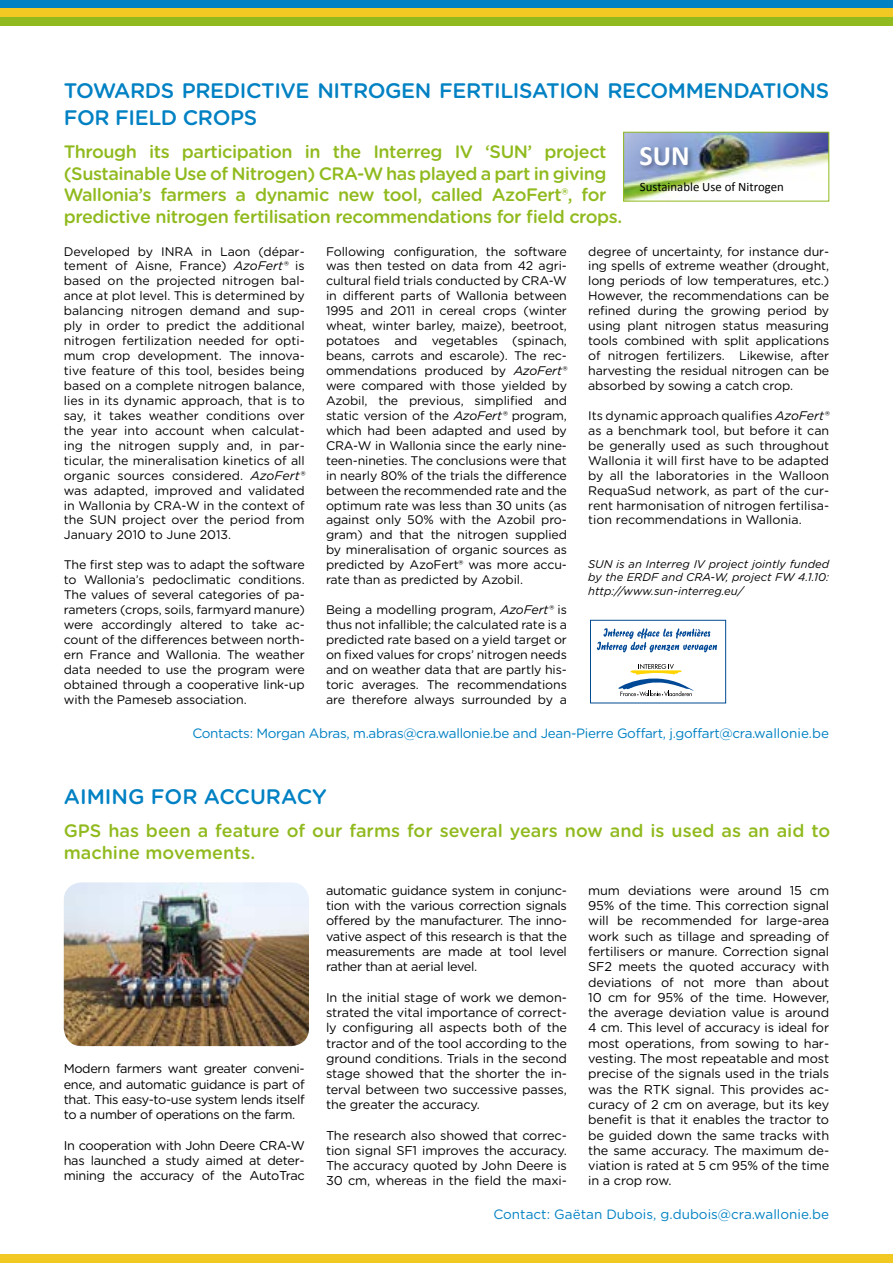
<style>
.page{position:relative;width:893px;height:1263px;background:#fff}
.page>*{position:absolute;margin:0;border:0;box-sizing:border-box;transform-origin:0 0}
.t1{font:700 28.2px "Calibri";color:#fff}
.t2{font:500 21px "Gotham Rounded";letter-spacing:-.02em;color:#0081c3}
.t3{font:500 18px/21.6px "Gotham Rounded";letter-spacing:-.025em;color:#90ba1e}
.t4{font:500 18px/21.6px "Gotham Rounded";color:#90ba1e}
.t5{font:13.5px "Gotham Rounded";letter-spacing:-.025em;color:#0081c3}
.t6{font:13.5px "Gotham Rounded";color:#0081c3}
.t7{font:12.75px/15.3px "Gotham Rounded";letter-spacing:-.025em;color:#000;text-align:justify}
.t8{font:12.75px "Calibri";color:#000}
.t9{font:12.45px/15px "Gotham Rounded";letter-spacing:-.01em;color:#000;text-align:justify}
.t10{font:italic 11.25px/13.5px "Gotham Rounded";color:#000;text-align:justify}
.s1{font-style:italic}
</style>
<div class="page">
<div style="left:0;top:0;width:893px;height:9px;background:#0081c3"></div>
<div style="left:0;top:9px;width:893px;height:8px;background:#f2c823"></div>
<div style="left:0;top:17px;width:893px;height:9px;background:#90ba1e"></div>
<div style="left:0;top:1254px;width:893px;height:9px;background:#f2c823"></div>
<img style="left:64px;top:882px;width:245px;height:164px">
<svg style="left:618px;top:664px;width:76px;height:32px"></svg>
<svg style="left:597px;top:628px;width:120px;height:24px"></svg>
<div style="left:590px;top:620px;width:136px;height:83px;border:1px solid #004b93"></div>
<img style="left:625px;top:134px;width:202px;height:65px">
<div style="left:623px;top:132px;width:206px;height:69px;border:1px solid #90ba1e"></div>
<div style="left:638px;top:146px;width:56px;height:24px;background:#000;opacity:.3"></div>
<h2 class="t2" style="left:64px;top:75px;width:47px">Towards</h2>
<h2 class="t2" style="left:182px;top:75px;width:29px">pred</h2>
<h2 class="t2" style="left:240px;top:75px;width:161px">ictive n itrogen</h2>
<h2 class="t2" style="left:439px;top:75px;width:183px">fertilisation rec</h2>
<h2 class="t2" style="left:650px;top:75px;width:35px">ommenda</h2>
<h2 class="t2" style="left:763px;top:75px;width:52px">tions</h2>
<h2 class="t2" style="left:64px;top:102px;width:192px">for field crops</h2>
<h3 class="t3" style="left:64px;top:140px;width:400px">Through its participation in the I nterreg IV</h3>
<h3 class="t3" style="left:64px;top:140px;width:560px;text-indent:421px">‘SU N’ project (Sustainable Use of Nitrogen) CRA-W has played a part in giving Wallonia’s farmers a dynamic new tool, called AzoFert®, for predictive nitrogen fertilisation recommendations for field crops.</h3>
<h1 class="t1" style="left:640px;top:137px;width:52px">SUN</h1>
<p class="t8" style="left:640px;top:179px;width:145px">Sustainable Use of Nitrogen</p>
<p class="t9" style="left:64px;top:243px;width:242px">Developed by INRA in Laon (dépar&shy;tement of Aisne, France) <span class="s1">AzoFert®</span> is based on the projected nitrogen bal&shy;ance at plot level. This is determined by balancing nitrogen demand and sup&shy;ply in order to predict the additional nitrogen fertilization needed for opti&shy;mum crop development. The innova&shy;tive feature of this tool, besides being based on a complete nitrogen balance, lies in its dynamic approach, that is to say, it takes weather conditions over the year into account when calculat&shy;ing the nitrogen supply and, in par&shy;ticular, the mineralisation kinetics of all organic sources considered. <span class="s1">AzoFert® </span>was adapted, improved and validated in Wallonia by CRA-W in the context of the SUN project over the period from January 2010 to June 2013.</p>
<p class="t9" style="left:64px;top:557px;width:242px">The first step was to adapt the software to Wallonia’s pedoclimatic conditions.<br>The values of several categories of pa&shy;rameters (crops, soils, farmyard manure) were accordingly altered to take ac&shy;count of the differences between north&shy;ern France and Wallonia. The weather data needed to use the program were obtained through a cooperative link-up with the Pameseb association.</p>
<p class="t9" style="left:326px;top:243px;width:242px">Following configuration, the software was then tested on data from 42 agri&shy;cultural field trials conducted by CRA-W in different parts of Wallonia between 1995 and 2011 in cereal crops (winter wheat, winter barley, maize), beetroot, potatoes and vegetables (spinach, beans, carrots and escarole). The rec&shy;ommendations produced by <span class="s1">AzoFert® </span>were compared with those yielded by Azobil, the previous, simplified and static version of the <span class="s1">AzoFert®</span> program, which had been adapted and used by CRA-W in Wallonia since the early nine&shy;teen-nineties. The conclusions were that in nearly 80% of the trials the difference between the recommended rate and the optimum rate was less than 30 units (as against only 50% with the Azobil pro&shy;gram) and that the nitrogen supplied by mineralisation of organic sources as predicted by AzoFert® was more accu&shy;rate than as predicted by Azobil.</p>
<p class="t9" style="left:326px;top:602px;width:242px">Being a modelling program, <span class="s1">AzoFert®</span> is thus not infallible; the calculated rate is a predicted rate based on a yield target or on fixed values for crops’ nitrogen needs and on weather data that are partly his&shy;toric averages. The recommendations are therefore always surrounded by a</p>
<p class="t9" style="left:588px;top:243px;width:242px">degree of uncertainty, for instance dur&shy;ing spells of extreme weather (drought, long periods of low temperatures, etc.)<br>However, the recommendations can be refined during the growing period by using plant nitrogen status measuring tools combined with split applications of nitrogen fertilizers. Likewise, after harvesting the residual nitrogen can be absorbed by sowing a catch crop.</p>
<p class="t9" style="left:588px;top:407px;width:242px">Its dynamic approach qualifies <span class="s1">AzoFert® </span>as a benchmark tool, but before it can be generally used as such throughout Wallonia it will first have to be adapted by all the laboratories in the Walloon RequaSud network, as part of the cur&shy;rent harmonisation of nitrogen fertilisa&shy;tion recommendations in Wallonia.</p>
<p class="t10" style="left:588px;top:557px;width:242px">SUN is an Interreg IV project jointly funded by the ERDF and CRA-W, project FW 4.1.10: http://www.sun-interreg.eu/</p>
<p class="t5" style="left:192px;top:724px;width:638px">Contacts: Morgan Abras, m.abras@cra.wallonie.be and Jean-Pierre Goffart, j.goffart@cra.wallonie.be</p>
<h2 class="t2" style="left:64px;top:781px;width:156px">Aiming for acc</h2>
<h2 class="t2" style="left:250px;top:781px;width:32px">urac</h2>
<h2 class="t2" style="left:312px;top:781px;width:16px">y</h2>
<h3 class="t4" style="left:64px;top:819px;width:768px">GPS has been a feature of our farms for several years now and is used as an aid to machine movements.</h3>
<p class="t7" style="left:64px;top:1060px;width:242px">Modern farmers want greater conveni&shy;ence, and automatic guidance is part of that. This easy-to-use system lends itself to a number of operations on the farm.</p>
<p class="t7" style="left:64px;top:1137px;width:242px">In cooperation with John Deere CRA-W has launched a study aimed at deter&shy;mining the accuracy of the AutoTrac</p>
<p class="t7" style="left:326px;top:882px;width:242px">automatic guidance system in conjunc&shy;tion with the various correction signals offered by the manufacturer. The inno&shy;vative aspect of this research is that the measurements are made at tool level rather than at aerial level.</p>
<p class="t7" style="left:326px;top:989px;width:242px">In the initial stage of work we demon&shy;strated the vital importance of correct&shy;ly configuring all aspects both of the tractor and of the tool according to the ground conditions. Trials in the second stage showed that the shorter the in&shy;terval between two successive passes, the greater the accuracy.</p>
<p class="t7" style="left:326px;top:1127px;width:242px">The research also showed that correc&shy;tion signal SF1 improves the accuracy.<br>The accuracy quoted by John Deere is 30 cm, whereas in the field the maxi-</p>
<p class="t7" style="left:588px;top:882px;width:242px">mum deviations were around 15 cm 95% of the time. This correction signal will be recommended for large-area work such as tillage and spreading of fertilisers or manure. Correction signal SF2 meets the quoted accuracy with deviations of not more than about 10 cm for 95% of the time. However, the average deviation value is around 4 cm. This level of accuracy is ideal for most operations, from sowing to har&shy;vesting. The most repeatable and most precise of the signals used in the trials was the RTK signal. This provides ac&shy;curacy of 2 cm on average, but its key benefit is that it enables the tractor to be guided down the same tracks with the same accuracy. The maximum de&shy;viation is rated at 5 cm 95% of the time in a crop row.</p>
<p class="t6" style="left:493px;top:1204px;width:337px">Contact: Gaëtan Dubois, g.dubois@cra.wallonie.be</p>
</div>
